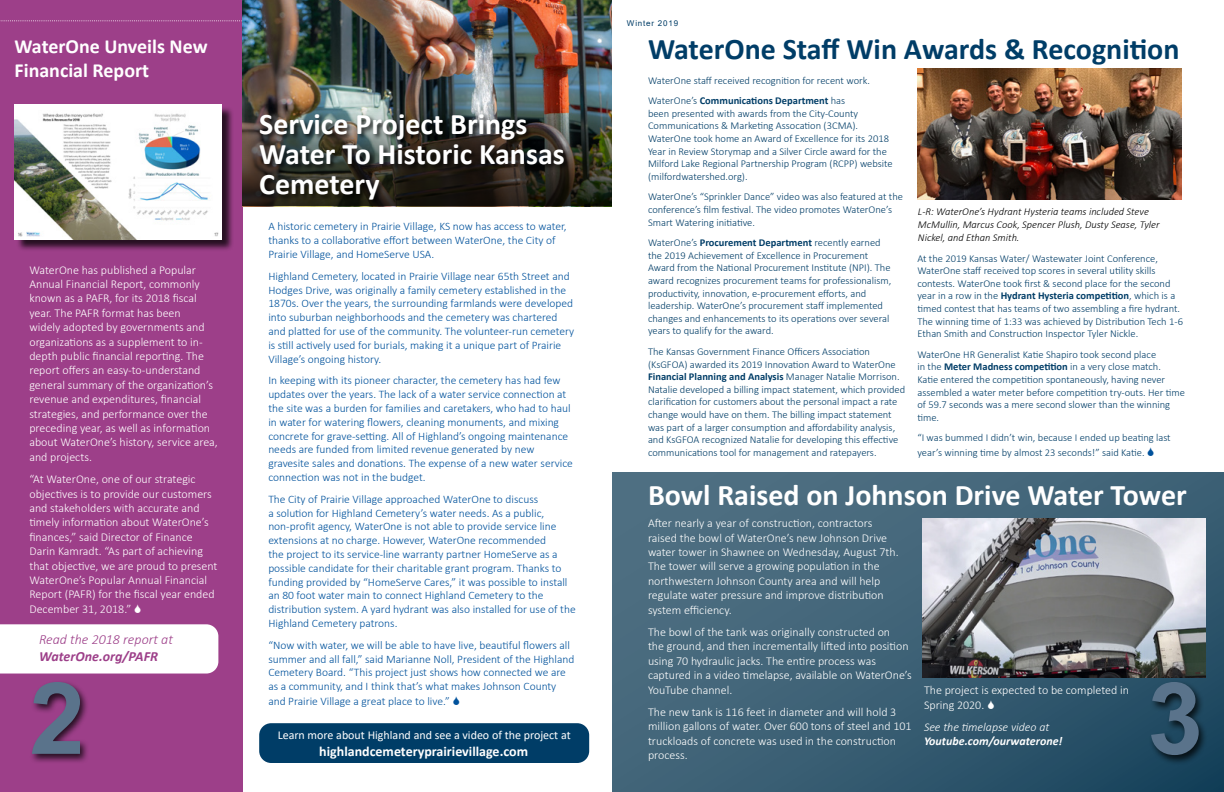
<style>
.page{position:relative;width:1224px;height:792px;background:#fff}
.page>*{position:absolute;margin:0;border:0;box-sizing:border-box;transform-origin:0 0}
.t1{font:700 100px "Arial";color:#5a738b}
.t2{font:700 30px/30px "Calibri";color:#fff}
.t3{font:700 30px "Calibri";color:#003d67}
.t4{font:700 20px/24px "Calibri";color:#fff}
.t5{font:700 14px "Calibri";color:#fff}
.t6{font:italic 300 14px "Calibri";color:#9d3f89}
.t7{font:italic 700 14px "Calibri";color:#9d3f89}
.t8{font:300 12px/14.4px "Calibri";color:#fff}
.t9{font:12px "Calibri";color:#fff}
.t10{font:italic 700 12px "Calibri";color:#fff}
.t11{font:italic 300 12px "Calibri";color:#fff}
.t12{font:300 11.5px/13.8px "Calibri";color:#00529c}
.t13{font:300 10.5px/12.6px "Calibri";color:#003d67}
.t14{font:italic 300 10.5px/12.6px "Calibri";color:#000}
.t15{font:8px "Arial";letter-spacing:.1em;color:#003d67}
.s1{font-weight:700}
</style>
<div class="page">
<div style="left:0;top:0;width:242px;height:792px;background:#9d3f89"></div>
<svg style="left:612px;top:473px;width:612px;height:319px;background:#3e6276"></svg>
<div style="left:29px;top:680px;width:61px;height:84px;background:#000;opacity:.75"></div>
<svg style="left:0;top:20px;width:242px;height:1px"></svg>
<div style="left:1149px;top:680px;width:60px;height:85px;background:#000;opacity:.75"></div>
<img style="left:242px;top:0;width:370px;height:104px">
<div style="left:16px;top:106px;width:218px;height:146px;background:#000;opacity:.75"></div>
<img style="left:15px;top:104px;width:206px;height:135px">
<div style="left:0;top:624px;width:218px;height:50px;background:#fff"></div>
<img style="left:242px;top:104px;width:370px;height:102px">
<div style="left:259px;top:113px;width:311px;height:93px;background:#000;opacity:.75"></div>
<div style="left:259px;top:723px;width:330px;height:40px;background:#003d67;border-radius:12px"></div>
<img style="left:922px;top:518px;width:283px;height:159px">
<img style="left:917px;top:69px;width:265px;height:130px">
<svg style="left:988px;top:700px;width:6px;height:9px"></svg>
<h3 class="t4" style="left:15px;top:34px;width:195px">WaterOne Unveils New<br>Financial Report</h3>
<p class="t8" style="left:29px;top:262px;width:190px">WaterOne has published a Popular Annual Financial Report, commonly known as a PAFR, for its 2018 fiscal year. The PAFR format has been<br>widely adopted by governments and organizations as a supplement to in&shy;depth public financial reporting. The report offers an easy-to-understand general summary of the organization’s revenue and expenditures, financial strategies, and performance over the preceding year, as well as information about WaterOne’s history, service area, and projects.</p>
<p class="t8" style="left:29px;top:472px;width:190px">“At WaterOne, one of our strategic objectives is to provide our customers and stakeholders with accurate and timely information about WaterOne’s finances,” said Director of Finance Darin Kamradt. “As part of achieving that objective, we are proud to present WaterOne’s Popular Annual Financial Report (PAFR) for the fiscal year ended December 31, 2018.”</p>
<h3 class="t6" style="left:39px;top:630px;width:135px">Read the 2018 report at</h3>
<h3 class="t7" style="left:39px;top:646px;width:120px">WaterOne.org/PAFR</h3>
<h1 class="t1" style="left:29px;top:648px;width:57px">2</h1>
<h2 class="t2" style="left:259px;top:108px;width:307px">Service Project Brings<br>Water To Historic Kansas<br>Cemetery</h2>
<p class="t12" style="left:268px;top:219px;width:300px">A historic cemetery in Prairie Village, KS now has access to water, thanks to a collaborative effort between WaterOne, the City of<br>Prairie Village, and HomeServe USA.</p>
<p class="t12" style="left:268px;top:269px;width:308px">Highland Cemetery, located in Prairie Village near 65th Street and Hodges Drive, was originally a family cemetery established in the 1870s. Over the years, the surrounding farmlands were developed into suburban neighborhoods and the cemetery was chartered and platted for use of the community. The volunteer-run cemetery is still actively used for burials, making it a unique part of Prairie Village’s ongoing history.</p>
<p class="t12" style="left:268px;top:373px;width:306px">In keeping with its pioneer character, the cemetery has had few updates over the years. The lack of a water service connection at the site was a burden for families and caretakers, who had to haul in water for watering flowers, cleaning monuments, and mixing concrete for grave-setting. All of Highland’s ongoing maintenance needs are funded from limited revenue generated by new gravesite sales and donations. The expense of a new water service connection was not in the budget.</p>
<p class="t12" style="left:268px;top:492px;width:309px">The City of Prairie Village approached WaterOne to discuss<br>a solution for Highland Cemetery’s water needs. As a public, non-profit agency, WaterOne is not able to provide service line extensions at no charge. However, WaterOne recommended<br>the project to its service-line warranty partner HomeServe as a possible candidate for their charitable grant program. Thanks to funding provided by “HomeServe Cares,” it was possible to install an 80 foot water main to connect Highland Cemetery to the distribution system. A yard hydrant was also installed for use of the Highland Cemetery patrons.</p>
<p class="t12" style="left:268px;top:638px;width:308px">“Now with water, we will be able to have live, beautiful flowers all summer and all fall,” said Marianne Noll, President of the Highland Cemetery Board. “This project just shows how connected we are as a community, and I think that’s what makes Johnson County and Prairie Village a great place to live.”</p>
<p class="t9" style="left:278px;top:727px;width:295px">Learn more about Highland and see a video of the project at</p>
<h3 class="t5" style="left:319px;top:741px;width:210px">highlandcemeteryprairievillage.com</h3>
<p class="t15" style="left:627px;top:18px;width:53px">Winter 2019</p>
<h2 class="t3" style="left:648px;top:27px;width:533px">WaterOne Staff Win Awards &amp; Recognition</h2>
<p class="t13" style="left:648px;top:70px;width:223px;line-height:20.6px">WaterOne staff received recognition for recent work.<br>WaterOne’s <span class="s1">Communications Department</span> has</p>
<p class="t13" style="left:648px;top:107px;width:246px">been presented with awards from the City-County Communications &amp; Marketing Assocation (3CMA).<br>WaterOne took home an Award of Excellence for its 2018<br>Year in Review Storymap and a Silver Circle award for the Milford Lake Regional Partnership Program (RCPP) website (milfordwatershed.org).</p>
<p class="t13" style="left:648px;top:190px;width:257px">WaterOne’s “Sprinkler Dance” video was also featured at the conference’s film festival. The video promotes WaterOne’s<br>Smart Watering initiative.</p>
<p class="t13" style="left:648px;top:236px;width:245px">WaterOne’s <span class="s1">Procurement Department</span> recently earned the 2019 Achievement of Excellence in Procurement Award from the National Procurement Institute (NPI). The award recognizes procurement teams for professionalism, productivity, innovation, e-procurement efforts, and leadership. WaterOne’s procurement staff implemented changes and enhancements to its operations over several years to qualify for the award.</p>
<p class="t13" style="left:648px;top:345px;width:259px">The Kansas Government Finance Officers Association (KsGFOA) awarded its 2019 Innovation Award to WaterOne <span class="s1">Financial Planning and Analysis</span> Manager Natalie Morrison.<br>Natalie developed a billing impact statement, which provided clarification for customers about the personal impact a rate change would have on them. The billing impact statement was part of a larger consumption and affordability analysis, and KsGFOA recognized Natalie for developing this effective communications tool for management and ratepayers.</p>
<p class="t14" style="left:918px;top:205px;width:243px">L-R: WaterOne’s Hydrant Hysteria teams included Steve<br>McMullin, Marcus Cook, Spencer Plush, Dusty Sease, Tyler<br>Nickel, and Ethan Smith.</p>
<p class="t13" style="left:917px;top:252px;width:267px">At the 2019 Kansas Water/ Wastewater Joint Conference, WaterOne staff received top scores in several utility skills contests. WaterOne took first &amp; second place for the second year in a row in the <span class="s1">Hydrant Hysteria competition</span>, which is a timed contest that has teams of two assembling a fire hydrant.<br>The winning time of 1:33 was achieved by Distribution Tech 1-6<br>Ethan Smith and Construction Inspector Tyler Nickle.</p>
<p class="t13" style="left:917px;top:348px;width:269px">WaterOne HR Generalist Katie Shapiro took second place<br>in the <span class="s1">Meter Madness competition</span> in a very close match.<br>Katie entered the competition spontaneously, having never assembled a water meter before competition try-outs. Her time of 59.7 seconds was a mere second slower than the winning time.</p>
<p class="t13" style="left:917px;top:431px;width:255px;line-height:14.4px">“I was bummed I didn’t win, because I ended up beating last year’s winning time by almost 23 seconds!” said Katie.</p>
<h2 class="t2" style="left:648px;top:480px;width:540px">Bowl Raised on Johnson Drive Water Tower</h2>
<p class="t8" style="left:648px;top:516px;width:252px">After nearly a year of construction, contractors raised the bowl of WaterOne’s new Johnson Drive water tower in Shawnee on Wednesday, August 7th.<br>The tower will serve a growing population in the northwestern Johnson County area and will help regulate water pressure and improve distribution system efficiency.</p>
<p class="t8" style="left:648px;top:625px;width:265px">The bowl of the tank was originally constructed on<br>the ground, and then incrementally lifted into position using 70 hydraulic jacks. The entire process was captured in a video timelapse, available on WaterOne’s YouTube channel.</p>
<p class="t8" style="left:648px;top:705px;width:265px">The new tank is 116 feet in diameter and will hold 3 million gallons of water. Over 600 tons of steel and 101 truckloads of concrete was used in the construction process.</p>
<p class="t8" style="left:924px;top:683px;width:207px">The project is expected to be completed in<br>Spring 2020.</p>
<p class="t11" style="left:924px;top:720px;width:127px">See the timelapse video at</p>
<p class="t10" style="left:924px;top:733px;width:140px">Youtube.com/ourwaterone!</p>
<h1 class="t1" style="left:1147px;top:648px;width:57px">3</h1>
</div>
